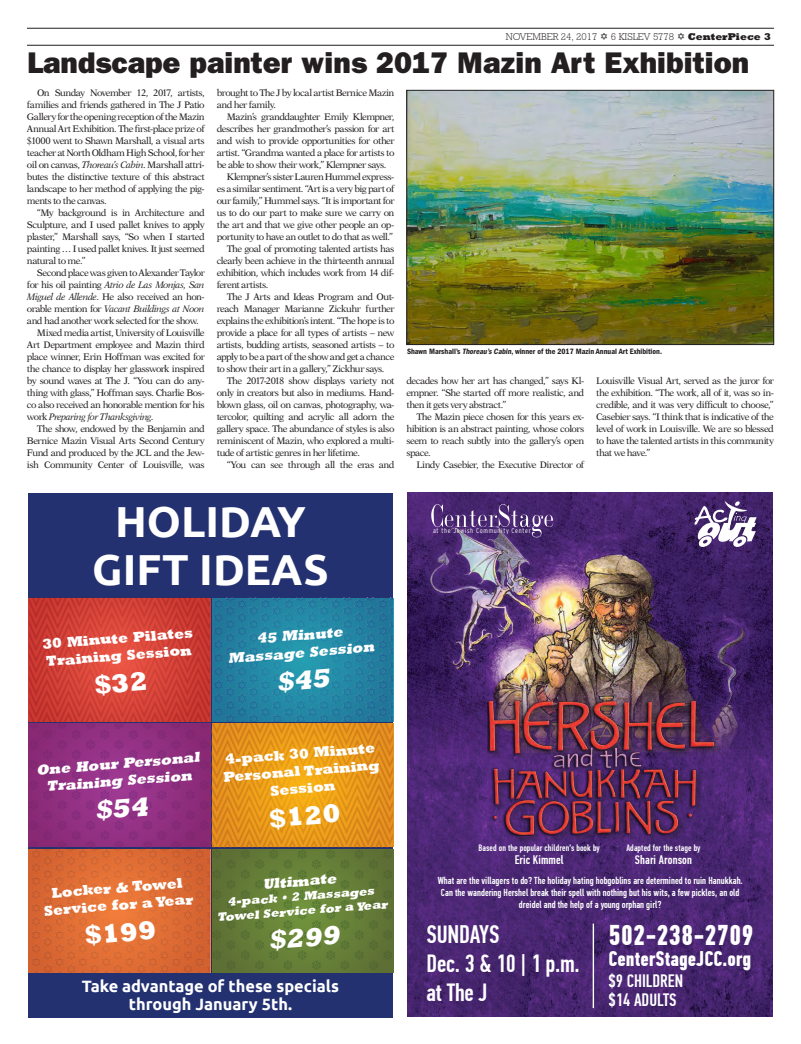
<style>
.page{position:relative;width:801px;height:1044px;background:#fff}
.page>*{position:absolute;margin:0;border:0;box-sizing:border-box;transform-origin:0 0}
.t1{font:700 43.4px/48.2px "Ubuntu";color:#fff;text-align:center}
.Headline_Lede{font:30px "ITC Franklin Gothic Std Hvy";color:#231f20}
.t2{font:700 28.6px "PF Din Text Comp Pro";color:#fff}
.t3{font:800 26.5px "Rockwell Std";color:#fff}
.t4{font:italic 800 26.5px "Rockwell Std";color:#fff}
.t5{font:500 25.4px "PF Din Text Comp Pro";letter-spacing:-.01em;color:#fff}
.t6{font:500 24.9px/29.6px "PF Din Text Comp Pro";letter-spacing:-.01em;color:#fff}
.t7{font:700 21.2px "PF Din Text Comp Pro";color:#fff}
.t8{font:500 18px/18.4px "PF Din Text Comp Pro";color:#fff}
.t9{font:700 16.4px/18px "Ubuntu";color:#fff;text-align:center}
.t10{font:800 14.5px/17.3px "Rockwell Std";color:#fff;text-align:center}
.t11{font:italic 800 14.5px/17.4px "Rockwell Std";color:#fff;text-align:center}
.t12{font:500 12.4px "PF Din Text Comp Pro";letter-spacing:.01em;color:#fff}
.t13{font:italic 800 12.1px/14.5px "Rockwell Std";color:#fff;text-align:center}
.t14{font:500 10.1px/12.2px "PF Din Text Comp Pro";color:#fff;text-align:center}
.t15{font:300 10px "Rockwell Std";color:#231f20}
.t16{font:800 10px "Rockwell Std";color:#231f20}
.Body{font:9.5px/12px "New Aster LT Std";letter-spacing:-.055em;color:#231f20;text-align:justify}
.t17{font:500 9.2px "PF Din Text Comp Pro";letter-spacing:.01em;color:#fff}
.Photo_Cutline{font:8px "ITC Franklin Gothic Std Dm Cd";color:#231f20}
.t18{font:300 condensed 6.8px "Interstate";letter-spacing:.1em;color:#fff}
.s1{font-style:italic}
</style>
<div class="page">
<hr style="left:27px;top:45px;width:747px;height:1px;background:#231f20">
<hr style="left:27px;top:28px;width:747px;height:1px;background:#231f20">
<img style="left:409px;top:92px;width:363px;height:251px">
<div style="left:407px;top:90px;width:367px;height:255px;border:1px solid #231f20"></div>
<img style="left:408px;top:493px;width:365px;height:182px">
<img style="left:408px;top:675px;width:365px;height:342px">
<div style="left:489px;top:700px;width:233px;height:143px;background:#231f20;opacity:.35"></div>
<img style="left:488px;top:695px;width:228px;height:140px">
<svg style="left:431px;top:504px;width:122px;height:33px;background:#5e4181"></svg>
<svg style="left:694px;top:501px;width:63px;height:46px"></svg>
<hr style="left:593px;top:924px;width:1px;height:84px;background:#fff">
<div style="left:28px;top:493px;width:365px;height:525px;background:#243170"></div>
<div style="left:28px;top:849px;width:182px;height:124px;background:#d36432"></div>
<div style="left:212px;top:849px;width:181px;height:124px;background:#627736"></div>
<svg style="left:28px;top:598px;width:365px;height:372px"></svg>
<p class="t15" style="left:506px;top:31px;width:93px">NOVEMBER 24, 2017</p>
<p class="t15" style="left:611px;top:31px;width:65px">6 KISLEV 5778</p>
<p class="t16" style="left:688px;top:30px;width:85px">CenterPiece 3</p>
<p class="Headline_Lede" style="left:27px;top:45px;width:724px">Landscape painter wins 2017 Mazin Art Exhibition</p>
<p class="Body" style="left:27px;top:87px;width:179px;text-indent:10px">On Sunday November 12, 2017, artists, families and friends gathered in The J Patio Gallery for the opening reception of the Mazin Annual Art Exhibition. The first-place prize of $1000 went to Shawn Marshall, a visual arts teacher at North Oldham High School, for her oil on canvas, <span class="s1">Thoreau’s Cabin</span>. Marshall attri&shy;butes the distinctive texture of this abstract landscape to her method of applying the pig&shy;ments to the canvas.</p>
<p class="Body" style="left:27px;top:207px;width:179px;text-indent:10px">“My background is in Architecture and Sculpture, and I used pallet knives to apply plaster,” Marshall says, “So when I started painting … I used pallet knives. It just seemed natural to me.”</p>
<p class="Body" style="left:27px;top:267px;width:179px;text-indent:10px">Second place was given to Alexander Taylor for his oil painting <span class="s1">Atrio de Las Monjas, San Miguel de Allende</span>. He also received an hon&shy;orable mention for <span class="s1">Vacant Buildings at Noon </span>and had another work selected for the show.</p>
<p class="Body" style="left:27px;top:327px;width:179px;text-indent:10px">Mixed media artist, University of Louisville Art Department employee and Mazin third place winner, Erin Hoffman was excited for the chance to display her glasswork inspired by sound waves at The J. “You can do any&shy;thing with glass,” Hoffman says. Charlie Bos&shy;co also received an honorable mention for his work <span class="s1">Preparing for Thanksgiving</span>.</p>
<p class="Body" style="left:27px;top:423px;width:179px;text-indent:10px">The show, endowed by the Benjamin and Bernice Mazin Visual Arts Second Century Fund and produced by the JCL and the Jew&shy;ish Community Center of Louisville, was</p>
<p class="Body" style="left:217px;top:87px;width:179px">brought to The J by local artist Bernice Mazin and her family.</p>
<p class="Body" style="left:217px;top:111px;width:179px;text-indent:10px">Mazin’s granddaughter Emily Klempner, describes her grandmother’s passion for art and wish to provide opportunities for other artist. “Grandma wanted a place for artists to be able to show their work,” Klempner says.</p>
<p class="Body" style="left:217px;top:171px;width:179px;text-indent:10px">Klempner’s sister Lauren Hummel express&shy;es a similar sentiment. “Art is a very big part of our family,” Hummel says. “It is important for us to do our part to make sure we carry on the art and that we give other people an op&shy;portunity to have an outlet to do that as well.”</p>
<p class="Body" style="left:217px;top:243px;width:179px;text-indent:10px">The goal of promoting talented artists has clearly been achieve in the thirteenth annual exhibition, which includes work from 14 dif&shy;ferent artists.</p>
<p class="Body" style="left:217px;top:291px;width:179px;text-indent:10px">The J Arts and Ideas Program and Out&shy;reach Manager Marianne Zickuhr further explains the exhibition’s intent. “The hope is to provide a place for all types of artists – new artists, budding artists, seasoned artists – to apply to be a part of the show and get a chance to show their art in a gallery,” Zickhur says.</p>
<p class="Body" style="left:217px;top:375px;width:179px;text-indent:10px">The 2017-2018 show displays variety not only in creators but also in mediums. Hand&shy;blown glass, oil on canvas, photography, wa&shy;tercolor, quilting and acrylic all adorn the gallery space. The abundance of styles is also reminiscent of Mazin, who explored a multi&shy;tude of artistic genres in her lifetime.</p>
<p class="Body" style="left:227px;top:459px;width:169px">“You can see through all the eras and</p>
<p class="Photo_Cutline" style="left:407px;top:347px;width:257px">Shawn Marshall’s <span class="s1">Thoreau’s Cabin</span>, winner of the 2017 Mazin Annual Art Exhibition.</p>
<p class="Body" style="left:406px;top:375px;width:179px">decades how her art has changed,” says Kl&shy;empner. “She started off more realistic, and then it gets very abstract.”</p>
<p class="Body" style="left:406px;top:411px;width:179px;text-indent:10px">The Mazin piece chosen for this years ex&shy;hibition is an abstract painting, whose colors seem to reach subtly into the gallery’s open space.</p>
<p class="Body" style="left:416px;top:459px;width:169px">Lindy Casebier, the Executive Director of</p>
<p class="Body" style="left:596px;top:375px;width:179px">Louisville Visual Art, served as the juror for the exhibition. “The work, all of it, was so in&shy;credible, and it was very difficult to choose,” Casebier says. “I think that is indicative of the level of work in Louisville. We are so blessed to have the talented artists in this community that we have.”</p>
<p class="t1" style="left:92px;top:497px;width:238px">HOLIDAY<br>GIFT IDEAS</p>
<p class="t18" style="left:433px;top:527px;width:99px">at the Jewish Community Center</p>
<p class="t10" style="left:42px;top:634px;width:153px;text-align:left;rotate:-4deg">30 Minute Pilates<br>Training Session</p>
<p class="t11" style="left:226px;top:631px;width:148px;rotate:-4deg">45 Minute<br>Massage Session</p>
<p class="t11" style="left:36px;top:760px;width:165px;rotate:-4deg">One Hour Personal<br>Training Session</p>
<p class="t10" style="left:221px;top:750px;width:158px;rotate:-4deg">4-pack 30 Minute<br>Personal Training<br>Session</p>
<p class="t3" style="left:268px;top:802px;width:73px;rotate:-5deg">$120</p>
<p class="t10" style="left:42px;top:884px;width:151px;rotate:-4deg">Locker &amp; Towel<br>Service for a Year</p>
<p class="t3" style="left:84px;top:919px;width:73px;rotate:-5deg">$199</p>
<p class="t11" style="left:262px;top:875px;width:75px;rotate:-4deg">Ultimate</p>
<p class="t13" style="left:215px;top:895px;width:172px;rotate:-4deg">4-pack • 2 Massages<br>Towel Service for a Year</p>
<p class="t4" style="left:267px;top:924px;width:73px;rotate:-5deg">$299</p>
<p class="t9" style="left:82px;top:977px;width:259px">Take advantage of these specials through January 5th.</p>
<p class="t17" style="left:479px;top:842px;width:123px">Based on the popular children’s book by</p>
<p class="t12" style="left:515px;top:853px;width:50px">Eric Kimmel</p>
<p class="t17" style="left:626px;top:842px;width:76px">Adapted for the stage by</p>
<p class="t12" style="left:635px;top:853px;width:59px">Shari Aronson</p>
<p class="t14" style="left:438px;top:874px;width:307px">What are the villagers to do? The holiday hating hobgoblins are determined to ruin Hanukkah.<br>Can the wandering Hershel break their spell with nothing but his wits, a few pickles, an old dreidel and the help of a young orphan girl?</p>
<p class="t5" style="left:427px;top:919px;width:74px">SUNDAYS</p>
<p class="t6" style="left:427px;top:949px;width:155px">Dec. 3 &amp; 10 | 1 p.m. at The J</p>
<p class="t2" style="left:609px;top:918px;width:147px">502-238-2709</p>
<p class="t7" style="left:609px;top:946px;width:144px">CenterStageJCC.org</p>
<p class="t8" style="left:609px;top:972px;width:76px">$9 CHILDREN $14 ADULTS</p>
</div>
